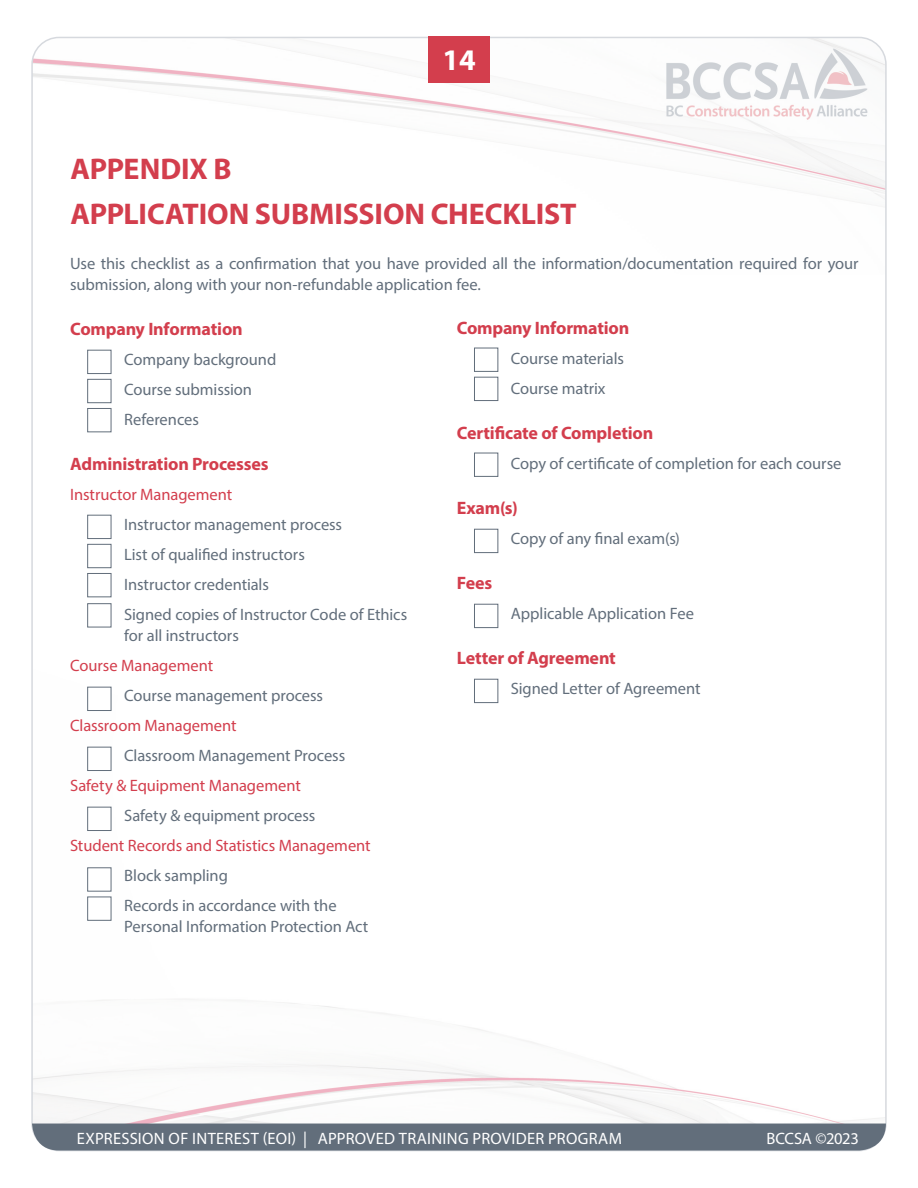
<style>
.page{position:relative;width:918px;height:1188px;background:#fff}
.page>*{position:absolute;margin:0;border:0;box-sizing:border-box;transform-origin:0 0}
.t1{font:700 30px "Myriad Pro";letter-spacing:-.005em;color:#d33e4d}
.t2{font:700 30px "Myriad Pro";color:#fff}
.t3{font:700 18px "Myriad Pro";letter-spacing:-.01em;color:#d33e4d}
.t4{font:16.5px/21px "Myriad Pro";letter-spacing:-.005em;color:#626e7b}
.t5{font:16.5px "Myriad Pro";letter-spacing:-.005em;color:#d33e4d}
.t6{font:16.5px "Myriad Pro";letter-spacing:.015em;color:#fff}
.t7{font:16.5px "Myriad Pro";letter-spacing:-.015em;color:#fff}
</style>
<div class="page">
<img style="left:34px;top:37px;width:850px;height:1087px">
<div style="left:32px;top:1124px;width:854px;height:27px;background:#626e7b"></div>
<div style="left:429px;top:37px;width:61px;height:46px;background:#d33e4d"></div>
<div style="left:87px;top:350px;width:24px;height:24px;background:#fff;border:1px solid #626e7b"></div>
<div style="left:87px;top:379px;width:24px;height:24px;background:#fff;border:1px solid #626e7b"></div>
<div style="left:87px;top:408px;width:24px;height:24px;background:#fff;border:1px solid #626e7b"></div>
<div style="left:87px;top:515px;width:24px;height:24px;background:#fff;border:1px solid #626e7b"></div>
<div style="left:87px;top:544px;width:24px;height:24px;background:#fff;border:1px solid #626e7b"></div>
<div style="left:87px;top:573px;width:24px;height:24px;background:#fff;border:1px solid #626e7b"></div>
<div style="left:87px;top:867px;width:24px;height:25px;background:#fff;border:1px solid #626e7b"></div>
<div style="left:87px;top:897px;width:24px;height:24px;background:#fff;border:1px solid #626e7b"></div>
<div style="left:87px;top:603px;width:24px;height:24px;background:#fff;border:1px solid #626e7b"></div>
<div style="left:87px;top:687px;width:24px;height:24px;background:#fff;border:1px solid #626e7b"></div>
<div style="left:87px;top:747px;width:24px;height:24px;background:#fff;border:1px solid #626e7b"></div>
<div style="left:87px;top:807px;width:24px;height:24px;background:#fff;border:1px solid #626e7b"></div>
<div style="left:474px;top:348px;width:24px;height:24px;background:#fff;border:1px solid #626e7b"></div>
<div style="left:474px;top:377px;width:24px;height:24px;background:#fff;border:1px solid #626e7b"></div>
<div style="left:474px;top:453px;width:24px;height:24px;background:#fff;border:1px solid #626e7b"></div>
<div style="left:474px;top:529px;width:24px;height:24px;background:#fff;border:1px solid #626e7b"></div>
<div style="left:474px;top:604px;width:24px;height:24px;background:#fff;border:1px solid #626e7b"></div>
<div style="left:474px;top:679px;width:24px;height:24px;background:#fff;border:1px solid #626e7b"></div>
<h1 class="t2" style="left:443px;top:40px;width:35px">14</h1>
<p class="t1" style="left:70px;top:150px;width:163px">APPENDIX B</p>
<p class="t1" style="left:70px;top:195px;width:508px">APPLICATION SUBMISSION CHECKLIST</p>
<p class="t4" style="left:70px;top:253px;width:790px">Use this checklist as a confirmation that you have provided all the information/documentation required for your submission, along with your non-refundable application fee.</p>
<p class="t3" style="left:70px;top:317px;width:174px">Company Information</p>
<p class="t4" style="left:124px;top:349px;width:154px">Company background</p>
<p class="t4" style="left:124px;top:379px;width:129px">Course submission</p>
<p class="t4" style="left:124px;top:409px;width:76px">References</p>
<p class="t3" style="left:70px;top:452px;width:200px">Administration Processes</p>
<p class="t5" style="left:70px;top:485px;width:164px">Instructor Management</p>
<p class="t4" style="left:124px;top:514px;width:219px">Instructor management process</p>
<p class="t4" style="left:124px;top:544px;width:182px">List of qualified instructors</p>
<p class="t4" style="left:124px;top:574px;width:146px">Instructor credentials</p>
<p class="t4" style="left:124px;top:604px;width:285px">Signed copies of Instructor Code of Ethics</p>
<p class="t4" style="left:124px;top:625px;width:116px">for all instructors</p>
<p class="t5" style="left:70px;top:656px;width:144px">Course Management</p>
<p class="t4" style="left:124px;top:685px;width:200px">Course management process</p>
<p class="t5" style="left:70px;top:716px;width:168px">Classroom Management</p>
<p class="t4" style="left:124px;top:745px;width:223px">Classroom Management Process</p>
<p class="t5" style="left:70px;top:776px;width:232px">Safety &amp; Equipment Management</p>
<p class="t4" style="left:124px;top:805px;width:193px">Safety &amp; equipment process</p>
<p class="t5" style="left:70px;top:836px;width:302px">Student Records and Statistics Management</p>
<p class="t4" style="left:124px;top:865px;width:105px">Block sampling</p>
<p class="t4" style="left:124px;top:895px;width:214px">Records in accordance with the</p>
<p class="t4" style="left:124px;top:916px;width:246px">Personal Information Protection Act</p>
<p class="t3" style="left:457px;top:316px;width:174px">Company Information</p>
<p class="t4" style="left:511px;top:348px;width:115px">Course materials</p>
<p class="t4" style="left:511px;top:378px;width:96px">Course matrix</p>
<p class="t3" style="left:457px;top:421px;width:198px">Certificate of Completion</p>
<p class="t4" style="left:511px;top:453px;width:332px">Copy of certificate of completion for each course</p>
<p class="t3" style="left:457px;top:496px;width:62px">Exam(s)</p>
<p class="t4" style="left:511px;top:528px;width:171px">Copy of any final exam(s)</p>
<p class="t3" style="left:457px;top:571px;width:37px">Fees</p>
<p class="t4" style="left:511px;top:603px;width:185px">Applicable Application Fee</p>
<p class="t3" style="left:457px;top:646px;width:161px">Letter of Agreement</p>
<p class="t4" style="left:511px;top:678px;width:191px">Signed Letter of Agreement</p>
<p class="t6" style="left:77px;top:1128px;width:547px">EXPRESSION OF INTEREST (EOI) | APPROVED TRAINING PROVIDER PROGRAM</p>
<p class="t7" style="left:767px;top:1128px;width:94px">BCCSA ©2023</p>
</div>
